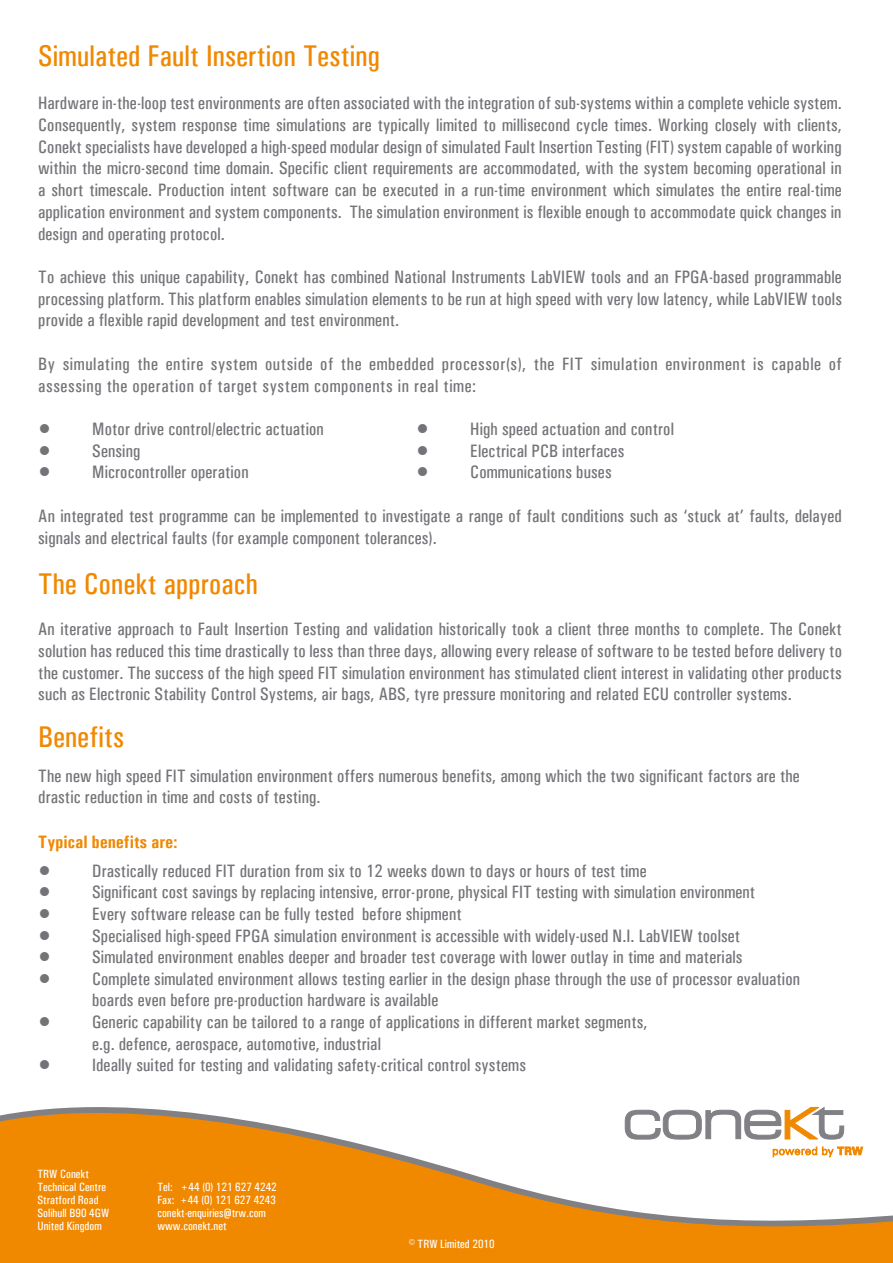
<style>
.page{position:relative;width:893px;height:1263px;background:#fff}
.page>*{position:absolute;margin:0;border:0;box-sizing:border-box;transform-origin:0 0}
.t1{font:30px "Univers Condensed";letter-spacing:.005em;color:#f08800}
.t2{font:18px/21.8px "Univers Condensed";letter-spacing:.005em;color:#757378}
.t3{font:18px/21.8px "Univers Condensed";letter-spacing:.03em;color:#757378}
.t4{font:700 18px "Univers Condensed";letter-spacing:.005em;color:#f08800}
.t5{font:12px/13.2px "Univers Condensed";color:#fff}
</style>
<div class="page">
<div style="left:0;top:1235px;width:893px;height:28px;background:#f08800"></div>
<svg style="left:0;top:1106px;width:893px;height:129px;fill:#f08800"></svg>
<svg style="left:773px;top:1147px;width:90px;height:10px"></svg>
<svg style="left:625px;top:1107px;width:219px;height:32px"></svg>
<h1 class="t1" style="left:38px;top:38px;width:343px">Simulated Fault Insertion Testing</h1>
<p class="t2" style="left:38px;top:92px;width:805px;text-align:justify">Hardware in-the-loop test environments are often associated with the integration of sub-systems within a complete vehicle system.<br>Consequently, system response time simulations are typically limited to millisecond cycle times. Working closely with clients, Conekt specialists have developed a high-speed modular design of simulated Fault Insertion Testing (FIT) system capable of working within the micro-second time domain. Specific client requirements are accommodated, with the system becoming operational in a short timescale. Production intent software can be executed in a run-time environment which simulates the entire real-time application environment and system components. The simulation environment is flexible enough to accommodate quick changes in design and operating protocol.</p>
<p class="t2" style="left:38px;top:266px;width:805px;text-align:justify">To achieve this unique capability, Conekt has combined National Instruments LabVIEW tools and an FPGA-based programmable processing platform. This platform enables simulation elements to be run at high speed with very low latency, while LabVIEW tools provide a flexible rapid development and test environment.</p>
<p class="t3" style="left:38px;top:353px;width:805px">By simulating the entire system outside of the embedded processor(s), the FIT simulation environment is capable of assessing the operation of target system components in real time:</p>
<p class="t2" style="left:38px;top:418px;width:287px">• Motor drive control/electric actuation</p>
<p class="t2" style="left:416px;top:418px;width:259px">• High speed actuation and control</p>
<p class="t2" style="left:38px;top:440px;width:104px">• Sensing</p>
<p class="t2" style="left:416px;top:440px;width:210px">• Electrical PCB interfaces</p>
<p class="t2" style="left:38px;top:461px;width:212px">• Microcontroller operation</p>
<p class="t2" style="left:416px;top:461px;width:197px">• Communications buses</p>
<p class="t2" style="left:38px;top:505px;width:805px">An integrated test programme can be implemented to investigate a range of fault conditions such as ‘stuck at’ faults, delayed signals and electrical faults (for example component tolerances).</p>
<h1 class="t1" style="left:38px;top:566px;width:221px">The Conekt approach</h1>
<p class="t2" style="left:38px;top:618px;width:805px;text-align:justify">An iterative approach to Fault Insertion Testing and validation historically took a client three months to complete. The Conekt solution has reduced this time drastically to less than three days, allowing every release of software to be tested before delivery to the customer. The success of the high speed FIT simulation environment has stimulated client interest in validating other products such as Electronic Stability Control Systems, air bags, ABS, tyre pressure monitoring and related ECU controller systems.</p>
<h1 class="t1" style="left:38px;top:719px;width:88px">Benefits</h1>
<p class="t2" style="left:38px;top:765px;width:763px">The new high speed FIT simulation environment offers numerous benefits, among which the two significant factors are the drastic reduction in time and costs of testing.</p>
<p class="t4" style="left:38px;top:831px;width:141px">Typical benefits are:</p>
<p class="t2" style="left:38px;top:860px;width:610px">• Drastically reduced FIT duration from six to 12 weeks down to days or hours of test time</p>
<p class="t2" style="left:38px;top:881px;width:718px">• Significant cost savings by replacing intensive, error- prone, physical FIT testing with simulation environment</p>
<p class="t2" style="left:38px;top:903px;width:425px">• Every software release can be fully tested before shipment</p>
<p class="t2" style="left:38px;top:925px;width:704px">• Specialised high-speed FPGA simulation environment is accessible with widely-used N.I. LabVIEW toolset</p>
<p class="t2" style="left:38px;top:946px;width:706px">• Simulated environment enables deeper and broader test coverage with lower outlay in time and materials</p>
<p class="t2" style="left:92px;top:968px;width:709px;text-indent:-54px">• Complete simulated environment allows testing earlier in the design phase through the use of processor evaluation boards even before pre-production hardware is available</p>
<p class="t2" style="left:92px;top:1011px;width:557px;text-indent:-54px">• Generic capability can be tailored to a range of applications in different market segments, e.g. defence, aerospace, automotive, industrial</p>
<p class="t2" style="left:38px;top:1054px;width:489px">• Ideally suited for testing and validating safety-critical control systems</p>
<p class="t5" style="left:37px;top:1167px;width:73px">TRW Conekt<br>Technical Centre<br>Stratford Road<br>Solihull B90 4GW<br>United Kingdom</p>
<p class="t5" style="left:157px;top:1180px;width:121px">Tel: +44 (0) 121 627 4242<br>Fax: +44 (0) 121 627 4243 conekt-enquiries@trw.com www.conekt.net</p>
<p class="t5" style="left:409px;top:1237px;width:87px">© TRW Limited 2010</p>
</div>
